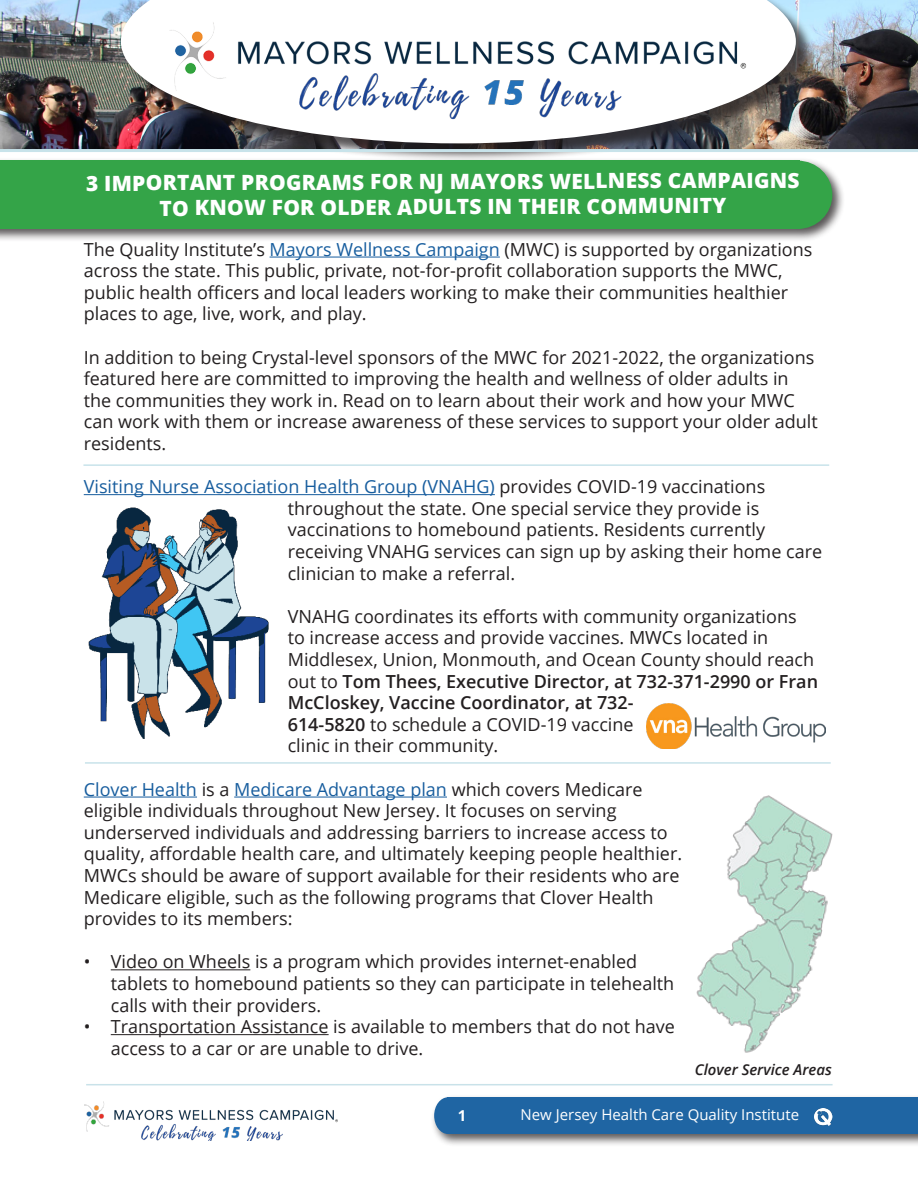
<style>
.page{position:relative;width:918px;height:1188px;background:#fff}
.page>*{position:absolute;margin:0;border:0;box-sizing:border-box;transform-origin:0 0}
.t1{font:800 21px "Open Sans";letter-spacing:.005em;color:#fff}
.t2{font:18px/21.6px "Open Sans";color:#231f20}
.t3{font:15px "Open Sans";color:#fff}
.t4{font:italic 600 15px "Open Sans";color:#231f20}
.t5{font:700 15px "Open Sans";color:#fff}
.s1{color:#175d9e}
.s2{font-weight:600}
</style>
<div class="page">
<img style="left:84px;top:1101px;width:254px;height:40px">
<div style="left:431px;top:1094px;width:487px;height:53px;background:#231f20;opacity:.75"></div>
<div style="left:447px;top:1097px;width:471px;height:37px;background:#1f65a3"></div>
<div style="left:434px;top:1097px;width:28px;height:37px;background:#1f65a3;border-radius:50%"></div>
<hr style="left:86px;top:1084px;width:747px;height:1px;background:#c9e2e9">
<img style="left:815px;top:1108px;width:17px;height:18px">
<img style="left:0;top:0;width:918px;height:149px">
<div style="left:123px;top:0;width:691px;height:162px;background:#231f20;opacity:.75"></div>
<img style="left:121px;top:0;width:675px;height:143px">
<img style="left:170px;top:20px;width:578px;height:102px">
<hr style="left:0;top:149px;width:918px;height:3px;background:#c8e3ea">
<div style="left:0;top:157px;width:845px;height:85px;background:#231f20;opacity:.75"></div>
<div style="left:0;top:161px;width:800px;height:68px;background:#34a448"></div>
<div style="left:763px;top:161px;width:69px;height:68px;background:#34a448;border-radius:50%"></div>
<hr style="left:83px;top:464px;width:746px;height:2px;background:#c8e3ea">
<hr style="left:270px;top:257px;width:230px;height:1px;background:#175d9e">
<hr style="left:84px;top:494px;width:411px;height:1px;background:#175d9e">
<hr style="left:84px;top:797px;width:113px;height:1px;background:#175d9e">
<hr style="left:234px;top:797px;width:213px;height:1px;background:#175d9e">
<hr style="left:111px;top:969px;width:139px;height:1px;background:#231f20">
<hr style="left:111px;top:1034px;width:218px;height:1px;background:#231f20">
<img style="left:88px;top:507px;width:181px;height:231px">
<hr style="left:85px;top:762px;width:746px;height:2px;background:#c8e3ea">
<img style="left:696px;top:795px;width:137px;height:258px">
<img style="left:647px;top:704px;width:178px;height:45px">
<p class="t1" style="left:86px;top:166px;width:715px">3 IMPORTANT PROGRAMS FOR NJ MAYORS WELLNESS CAMPAIGNS</p>
<p class="t1" style="left:160px;top:191px;width:568px">TO KNOW FOR OLDER ADULTS IN THEIR COMMUNITY</p>
<p class="t2" style="left:84px;top:238px;width:730px">The Quality Institute’s <span class="s1">Mayors Wellness Campaign</span> (MWC) is supported by organizations across the state. This public, private, not-for-profit collaboration supports the MWC, public health officers and local leaders working to make their communities healthier places to age, live, work, and play.</p>
<p class="t2" style="left:84px;top:346px;width:736px">In addition to being Crystal-level sponsors of the MWC for 2021-2022, the organizations featured here are committed to improving the health and wellness of older adults in the communities they work in. Read on to learn about their work and how your MWC can work with them or increase awareness of these services to support your older adult residents.</p>
<p class="t2" style="left:288px;top:475px;width:536px;text-indent:-204px"><span class="s1">Visiting Nurse Association Health Group (VNAHG)</span> provides COVID-19 vaccinations throughout the state. One special service they provide is vaccinations to homebound patients. Residents currently receiving VNAHG services can sign up by asking their home care clinician to make a referral.</p>
<p class="t2" style="left:288px;top:605px;width:532px">VNAHG coordinates its efforts with community organizations to increase access and provide vaccines. MWCs located in Middlesex, Union, Monmouth, and Ocean County should reach out to <span class="s2">Tom Thees, Executive Director, at 732-371-2990 or Fran McCloskey, Vaccine Coordinator, at 732-<br>614-5820</span> to schedule a COVID-19 vaccine<br>clinic in their community.</p>
<p class="t2" style="left:84px;top:778px;width:600px"><span class="s1">Clover Health</span> is a <span class="s1">Medicare Advantage plan</span> which covers Medicare eligible individuals throughout New Jersey. It focuses on serving underserved individuals and addressing barriers to increase access to quality, affordable health care, and ultimately keeping people healthier.<br>MWCs should be aware of support available for their residents who are Medicare eligible, such as the following programs that Clover Health provides to its members:</p>
<p class="t2" style="left:111px;top:951px;width:565px;text-indent:-27px">• Video on Wheels is a program which provides internet-enabled tablets to homebound patients so they can participate in telehealth calls with their providers.</p>
<p class="t2" style="left:111px;top:1015px;width:566px;text-indent:-27px">• Transportation Assistance is available to members that do not have access to a car or are unable to drive.</p>
<p class="t4" style="left:695px;top:1059px;width:139px">Clover Service Areas</p>
<p class="t5" style="left:458px;top:1105px;width:10px">1</p>
<p class="t3" style="left:521px;top:1104px;width:280px">New Jersey Health Care Quality Institute</p>
</div>
